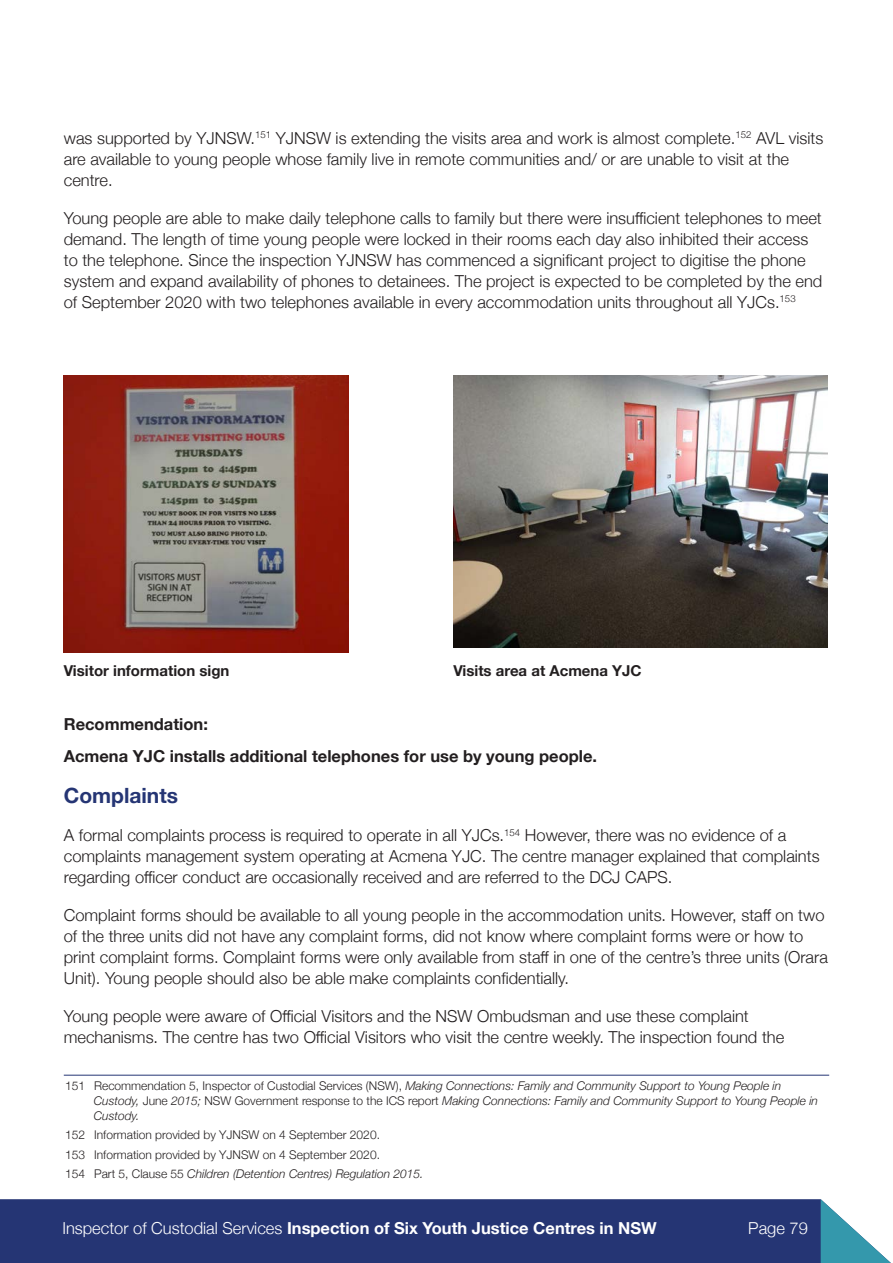
<style>
.page{position:relative;width:893px;height:1263px;background:#fff}
.page>*{position:absolute;margin:0;border:0;box-sizing:border-box;transform-origin:0 0}
.Heading_2{font:700 21px "Helvetica Neue";color:#253574}
.Body_Copy{font:300 16.5px/21px "Helvetica Neue";color:#231f20}
.Reccommendation_Styl{font:700 16.5px "Helvetica Neue";color:#231f20}
.t1{font:700 16.5px "Helvetica Neue";color:#fff}
.t2{font:300 16.5px "Helvetica Neue";color:#fff}
.Image_Caption{font:700 15px "Helvetica Neue";color:#231f20}
.Footnote_Text{font:italic 300 12px/15px "Helvetica Neue";color:#231f20}
.Footnote_Text-2{font:300 12px "Helvetica Neue";color:#231f20}
.s1{font-style:normal}
.s2{font-weight:300}
</style>
<div class="page">
<div style="left:0;top:1199px;width:821px;height:64px;background:#253574"></div>
<svg style="left:821px;top:1199px;width:70px;height:64px"></svg>
<img style="left:64px;top:375px;width:285px;height:278px">
<img style="left:454px;top:375px;width:373px;height:273px">
<hr style="left:64px;top:1075px;width:765px;height:1px;background:#253574">
<p class="Body_Copy" style="left:64px;top:126px;width:761px">was supported by YJNSW.<sup>151</sup> YJNSW is extending the visits area and work is almost complete.<sup>152</sup> AVL visits are available to young people whose family live in remote communities and/ or are unable to visit at the centre.</p>
<p class="Body_Copy" style="left:64px;top:206px;width:760px">Young people are able to make daily telephone calls to family but there were insufficient telephones to meet demand. The length of time young people were locked in their rooms each day also inhibited their access to the telephone. Since the inspection YJNSW has commenced a significant project to digitise the phone system and expand availability of phones to detainees. The project is expected to be completed by the end of September 2020 with two telephones available in every accommodation units throughout all YJCs.<sup>153</sup></p>
<p class="Image_Caption" style="left:64px;top:659px;width:167px">Visitor information sign</p>
<p class="Image_Caption" style="left:453px;top:659px;width:190px">Visits area at Acmena YJC</p>
<p class="Reccommendation_Styl" style="left:64px;top:711px;width:146px">Recommendation:</p>
<p class="Reccommendation_Styl" style="left:64px;top:743px;width:535px">Acmena YJC installs additional telephones for use by young people.</p>
<p class="Heading_2" style="left:64px;top:779px;width:116px">Complaints</p>
<p class="Body_Copy" style="left:64px;top:823px;width:757px">A formal complaints process is required to operate in all YJCs.<sup>154</sup> However, there was no evidence of a complaints management system operating at Acmena YJC. The centre manager explained that complaints regarding officer conduct are occasionally received and are referred to the DCJ CAPS.</p>
<p class="Body_Copy" style="left:64px;top:903px;width:766px">Complaint forms should be available to all young people in the accommodation units. However, staff on two of the three units did not have any complaint forms, did not know where complaint forms were or how to print complaint forms. Complaint forms were only available from staff in one of the centre’s three units (Orara Unit). Young people should also be able make complaints confidentially.</p>
<p class="Body_Copy" style="left:64px;top:1004px;width:722px">Young people were aware of Official Visitors and the NSW Ombudsman and use these complaint mechanisms. The centre has two Official Visitors who visit the centre weekly. The inspection found the</p>
<p class="Footnote_Text" style="left:94px;top:1077px;width:726px;text-indent:-28px"><span class="s1">151 Recommendation 5, Inspector of Custodial Services (NSW),</span> Making Connections: Family and Community Support to Young People in<br>Custody, <span class="s1">June</span> 2015; <span class="s1">NSW Government response to the ICS report</span> Making Connections: Family and Community Support to Young People in<br>Custody.</p>
<p class="Footnote_Text-2" style="left:65px;top:1125px;width:316px">152 Information provided by YJNSW on 4 September 2020.</p>
<p class="Footnote_Text-2" style="left:65px;top:1145px;width:316px">153 Information provided by YJNSW on 4 September 2020.</p>
<p class="Footnote_Text" style="left:65px;top:1165px;width:360px"><span class="s1">154 Part 5, Clause 55</span> Children (Detention Centres) Regulation 2015.</p>
<p class="t1" style="left:62px;top:1215px;width:596px"><span class="s2">Inspector of Custodial Services</span> Inspection of Six Youth Justice Centres in NSW</p>
<p class="t2" style="left:748px;top:1215px;width:61px">Page 79</p>
</div>
